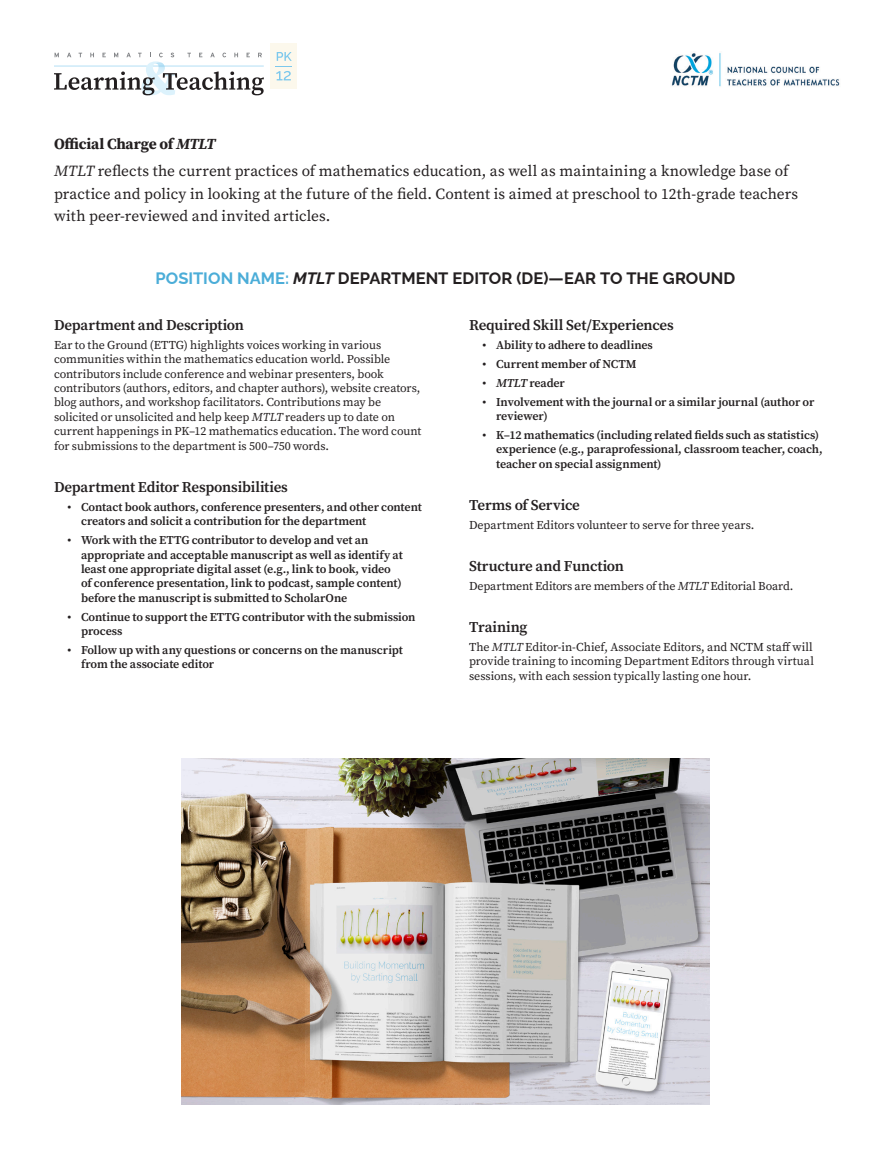
<style>
.page{position:relative;width:891px;height:1176px;background:#fff}
.page>*{position:absolute;margin:0;border:0;box-sizing:border-box;transform-origin:0 0}
.Ad_Body_Large{font:700 16.5px "Raleway";letter-spacing:.005em;color:#231f20}
.Ad_Body_Large-2{font:15.3px/22.5px "Source Serif Pro";letter-spacing:.005em;color:#231f20}
.sub_1{font:700 15.3px "Source Serif Pro";letter-spacing:-.01em;color:#231f20}
.sub_1-2{font:600 15px "Source Serif Pro";letter-spacing:-.01em;color:#231f20}
.Level_2{font:600 12px/14.4px "Source Serif Pro";letter-spacing:-.01em;color:#231f20}
.Ad_Body_Small{font:12px/14.4px "Source Serif Pro";letter-spacing:-.005em;color:#231f20}
.s1{font-style:italic}
.s2{color:#4badd8}
</style>
<div class="page">
<div style="left:270px;top:44px;width:27px;height:45px;background:#fcf8ec"></div>
<svg style="left:54px;top:53px;width:210px;height:42px"></svg>
<svg style="left:276px;top:52px;width:16px;height:28px"></svg>
<img style="left:182px;top:758px;width:527px;height:346px">
<img style="left:671px;top:53px;width:169px;height:34px">
<p class="sub_1" style="left:54px;top:133px;width:163px">Official Charge of <span class="s1">MTLT</span></p>
<p class="Ad_Body_Large-2" style="left:54px;top:160px;width:746px"><span class="s1">MTLT</span> reflects the current practices of mathematics education, as well as maintaining a knowledge base of practice and policy in looking at the future of the field. Content is aimed at preschool to 12th-grade teachers with peer-reviewed and invited articles.</p>
<p class="Ad_Body_Large" style="left:156px;top:265px;width:581px"><span class="s2">POSITION NAME:</span> <span class="s1">MTLT</span> DEPARTMENT EDITOR (DE)—EAR TO THE GROUND</p>
<p class="sub_1-2" style="left:54px;top:315px;width:192px">Department and Description</p>
<p class="Ad_Body_Small" style="left:54px;top:337px;width:369px">Ear to the Ground (ETTG) highlights voices working in various communities within the mathematics education world. Possible contributors include conference and webinar presenters, book contributors (authors, editors, and chapter authors), website creators, blog authors, and workshop facilitators. Contributions may be solicited or unsolicited and help keep <span class="s1">MTLT</span> readers up to date on current happenings in PK–12 mathematics education. The word count for submissions to the department is 500–750 words.</p>
<p class="sub_1-2" style="left:54px;top:476px;width:235px">Department Editor Responsibilities</p>
<p class="Level_2" style="left:81px;top:499px;width:342px;text-indent:-14px">• Contact book authors, conference presenters, and other content creators and solicit a contribution for the department</p>
<p class="Level_2" style="left:81px;top:532px;width:323px;text-indent:-14px">• Work with the ETTG contributor to develop and vet an appropriate and acceptable manuscript as well as identify at least one appropriate digital asset (e.g., link to book, video of conference presentation, link to podcast, sample content) before the manuscript is submitted to ScholarOne</p>
<p class="Level_2" style="left:81px;top:609px;width:336px;text-indent:-14px">• Continue to support the ETTG contributor with the submission process</p>
<p class="Level_2" style="left:81px;top:642px;width:323px;text-indent:-14px">• Follow up with any questions or concerns on the manuscript from the associate editor</p>
<p class="sub_1-2" style="left:469px;top:315px;width:206px">Required Skill Set/Experiences</p>
<p class="Level_2" style="left:483px;top:337px;width:172px">• Ability to adhere to deadlines</p>
<p class="Level_2" style="left:483px;top:356px;width:156px">• Current member of NCTM</p>
<p class="Level_2" style="left:483px;top:375px;width:84px">• <span class="s1">MTLT</span> reader</p>
<p class="Level_2" style="left:496px;top:394px;width:320px;text-indent:-14px">• Involvement with the journal or a similar journal (author or reviewer)</p>
<p class="Level_2" style="left:496px;top:427px;width:328px;text-indent:-14px">• K–12 mathematics (including related fields such as statistics) experience (e.g., paraprofessional, classroom teacher, coach, teacher on special assignment)</p>
<p class="sub_1-2" style="left:469px;top:494px;width:112px">Terms of Service</p>
<p class="Ad_Body_Small" style="left:469px;top:517px;width:287px">Department Editors volunteer to serve for three years.</p>
<p class="sub_1-2" style="left:469px;top:555px;width:156px">Structure and Function</p>
<p class="Ad_Body_Small" style="left:469px;top:578px;width:326px">Department Editors are members of the <span class="s1">MTLT</span> Editorial Board.</p>
<p class="sub_1-2" style="left:469px;top:616px;width:60px">Training</p>
<p class="Ad_Body_Small" style="left:469px;top:639px;width:346px;text-align:justify">The <span class="s1">MTLT</span> Editor-in-Chief, Associate Editors, and NCTM staff will provide training to incoming Department Editors through virtual sessions, with each session typically lasting one hour.</p>
</div>
